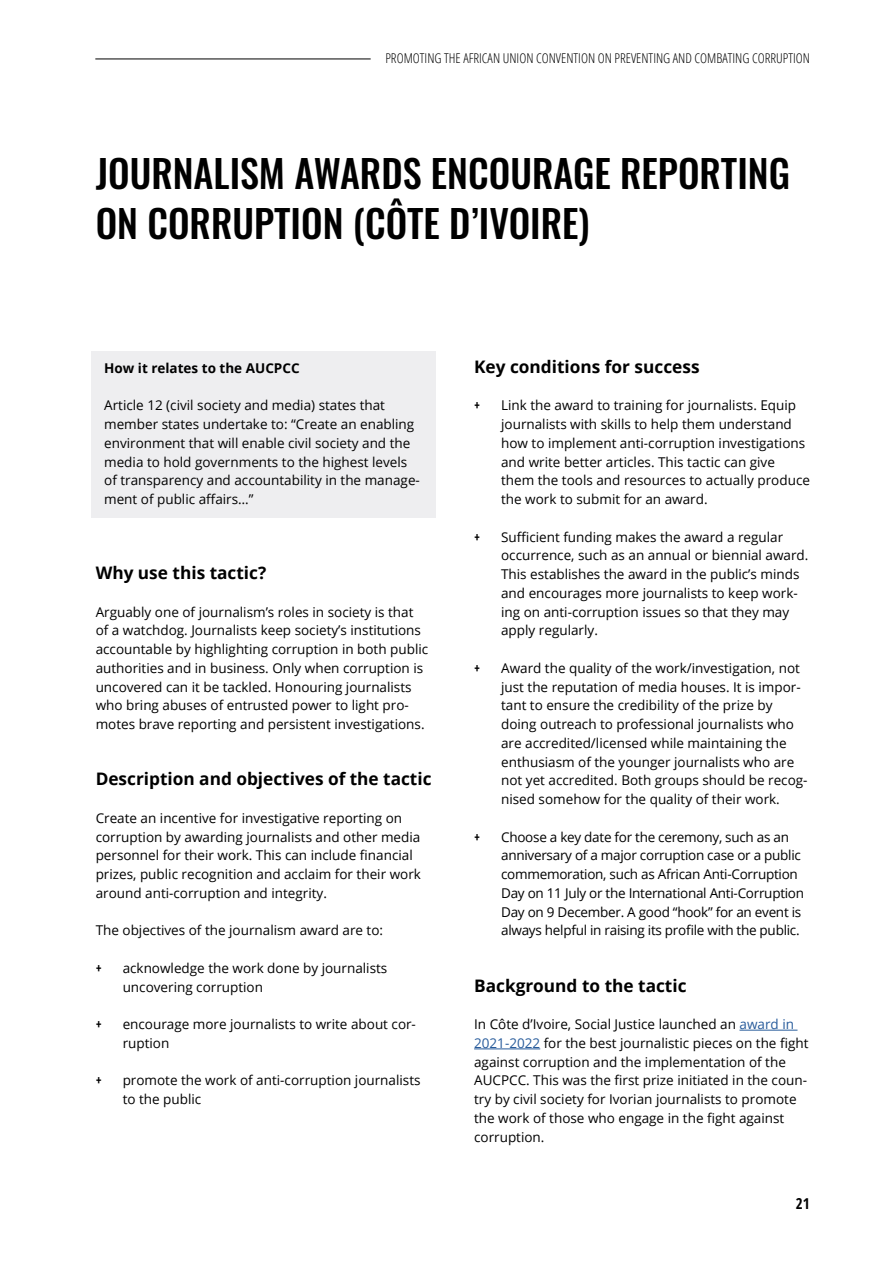
<style>
.page{position:relative;width:893px;height:1263px;background:#fff}
.page>*{position:absolute;margin:0;border:0;box-sizing:border-box;transform-origin:0 0}
.t1{font:38.25px/49.5px "Oswald";color:#000}
.t2{font:700 17.25px "Open Sans";color:#000}
.t3{font:700 15px "Open Sans Condensed";color:#000}
.t4{font:13.5px/18.8px "Open Sans";color:#000}
.t5{font:13.5px/18.8px "Open Sans";letter-spacing:-.02em;color:#000}
.t6{font:300 condensed 13.5px "Open Sans";color:#000}
.t7{font:700 13.5px "Open Sans";color:#000}
.t8{font:700 13.5px "Open Sans Condensed";color:#000}
.s1{color:#275b9b}
</style>
<div class="page">
<hr style="left:95px;top:59px;width:276px;height:1px;background:#000">
<div style="left:91px;top:352px;width:345px;height:166px;background:#eeeef0"></div>
<hr style="left:739px;top:1030px;width:58px;height:1px;background:#275b9b">
<hr style="left:474px;top:1048px;width:66px;height:1px;background:#275b9b">
<p class="t6" style="left:385px;top:49px;width:426px">PROMOTING THE AFRICAN UNION CONVENTION ON PREVENTING AND COMBATING CORRUPTION</p>
<h1 class="t1" style="left:96px;top:145px;width:696px">JOURNALISM AWARDS ENCOURAGE REPORTING<br>ON CORRUPTION (CÔTE D’IVOIRE)</h1>
<p class="t7" style="left:104px;top:358px;width:197px">How it relates to the AUCPCC</p>
<p class="t4" style="left:104px;top:396px;width:317px">Article 12 (civil society and media) states that member states undertake to: “Create an enabling environment that will enable civil society and the media to hold governments to the highest levels of transparency and accountability in the manage&shy;ment of public affairs…”</p>
<p class="t2" style="left:96px;top:561px;width:172px">Why use this tactic?</p>
<p class="t4" style="left:96px;top:602px;width:334px">Arguably one of journalism’s roles in society is that of a watchdog. Journalists keep society’s institutions accountable by highlighting corruption in both public authorities and in business. Only when corruption is uncovered can it be tackled. Honouring journalists who bring abuses of entrusted power to light pro&shy;motes brave reporting and persistent investigations.</p>
<p class="t2" style="left:96px;top:767px;width:337px">Description and objectives of the tactic</p>
<p class="t4" style="left:96px;top:808px;width:327px">Create an incentive for investigative reporting on corruption by awarding journalists and other media personnel for their work. This can include financial prizes, public recognition and acclaim for their work around anti-corruption and integrity.</p>
<p class="t4" style="left:96px;top:921px;width:289px">The objectives of the journalism award are to:</p>
<p class="t8" style="left:96px;top:958px;width:8px">+</p>
<p class="t4" style="left:123px;top:958px;width:266px">acknowledge the work done by journalists uncovering corruption</p>
<p class="t8" style="left:96px;top:1015px;width:8px">+</p>
<p class="t4" style="left:123px;top:1014px;width:295px">encourage more journalists to write about cor&shy;ruption</p>
<p class="t8" style="left:96px;top:1071px;width:8px">+</p>
<p class="t4" style="left:123px;top:1071px;width:299px">promote the work of anti-corruption journalists to the public</p>
<p class="t2" style="left:474px;top:354px;width:227px">Key conditions for success</p>
<p class="t8" style="left:474px;top:396px;width:8px">+</p>
<p class="t4" style="left:501px;top:396px;width:310px">Link the award to training for journalists. Equip journalists with skills to help them understand how to implement anti-corruption investigations and write better articles. This tactic can give them the tools and resources to actually produce the work to submit for an award.</p>
<p class="t8" style="left:474px;top:527px;width:8px">+</p>
<p class="t4" style="left:501px;top:527px;width:309px">Sufficient funding makes the award a regular occurrence, such as an annual or biennial award.<br>This establishes the award in the public’s minds and encourages more journalists to keep work&shy;ing on anti-corruption issues so that they may apply regularly.</p>
<p class="t8" style="left:474px;top:658px;width:8px">+</p>
<p class="t4" style="left:501px;top:658px;width:308px">Award the quality of the work/investigation, not just the reputation of media houses. It is impor&shy;tant to ensure the credibility of the prize by doing outreach to professional journalists who are accredited/licensed while maintaining the enthusiasm of the younger journalists who are not yet accredited. Both groups should be recog&shy;nised somehow for the quality of their work.</p>
<p class="t8" style="left:474px;top:827px;width:8px">+</p>
<p class="t5" style="left:501px;top:827px;width:304px">Choose a key date for the ceremony, such as an anniversary of a major corruption case or a public commemoration, such as African Anti-Corruption Day on 11 July or the International Anti-Corruption Day on 9 December. A good “hook” for an event is always helpful in raising its profile with the public.</p>
<p class="t2" style="left:474px;top:973px;width:214px">Background to the tactic</p>
<p class="t4" style="left:474px;top:1014px;width:336px">In Côte d’Ivoire, Social Justice launched an <span class="s1">award in 2021-2022</span> for the best journalistic pieces on the fight against corruption and the implementation of the AUCPCC. This was the first prize initiated in the coun&shy;try by civil society for Ivorian journalists to promote the work of those who engage in the fight against corruption.</p>
<p class="t3" style="left:796px;top:1192px;width:15px">21</p>
</div>
